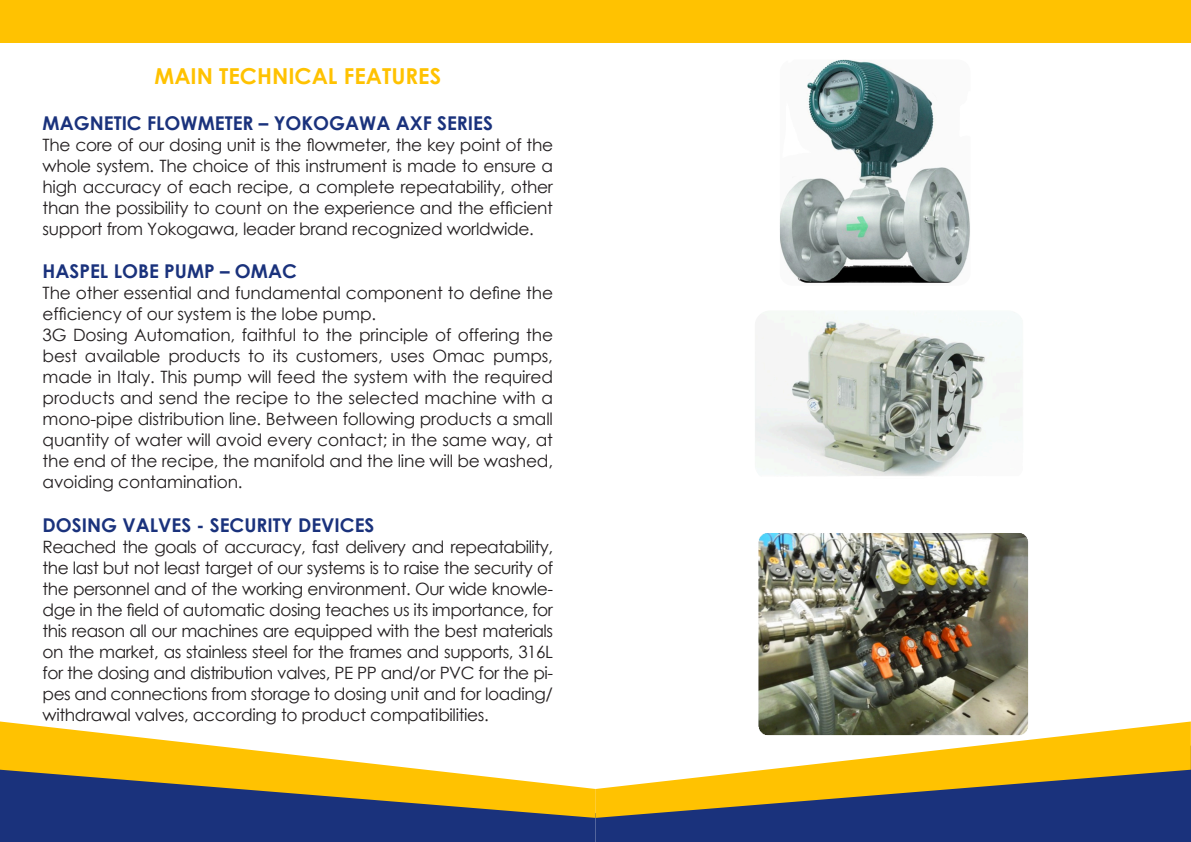
<style>
.page{position:relative;width:1191px;height:842px;background:#fff}
.page>*{position:absolute;margin:0;border:0;box-sizing:border-box;transform-origin:0 0}
.titoli{font:700 22px "Century Gothic";color:#ffc201}
.titoli-2{font:700 19px "Century Gothic";color:#1a327c}
.testo{font:17px/21px "Century Gothic";letter-spacing:-.01em;color:#231f20;text-align:justify}
</style>
<div class="page">
<div style="left:0;top:818px;width:595px;height:24px;background:#1a327c"></div>
<svg style="left:0;top:721px;width:595px;height:97px"></svg>
<div style="left:0;top:0;width:1191px;height:43px;background:#ffc201"></div>
<div style="left:595px;top:746px;width:596px;height:96px;background:#1a327c"></div>
<svg style="left:595px;top:721px;width:595px;height:97px"></svg>
<img style="left:780px;top:60px;width:190px;height:223px">
<img style="left:758px;top:533px;width:270px;height:202px">
<img style="left:755px;top:317px;width:266px;height:159px">
<p class="titoli" style="left:155px;top:59px;width:288px">MAIN TECHNICAL FEATURES</p>
<p class="titoli-2" style="left:43px;top:108px;width:452px">MAGNETIC FLOWMETER – YOKOGAWA AXF SERIES</p>
<p class="testo" style="left:43px;top:134px;width:512px">The core of our dosing unit is the flowmeter, the key point of the whole system. The choice of this instrument is made to ensure a high accuracy of each recipe, a complete repeatability, other than the possibility to count on the experience and the efficient support from Yokogawa, leader brand recognized worldwide.</p>
<p class="titoli-2" style="left:43px;top:257px;width:256px">HASPEL LOBE PUMP – OMAC</p>
<p class="testo" style="left:43px;top:283px;width:512px">The other essential and fundamental component to define the efficiency of our system is the lobe pump.</p>
<p class="testo" style="left:43px;top:325px;width:512px">3G Dosing Automation, faithful to the principle of offering the best available products to its customers, uses Omac pumps, made in Italy. This pump will feed the system with the required products and send the recipe to the selected machine with a mono-pipe distribution line. Between following products a small quantity of water will avoid every contact; in the same way, at the end of the recipe, the manifold and the line will be washed, avoiding contamination.</p>
<p class="titoli-2" style="left:43px;top:511px;width:333px">DOSING VALVES - SECURITY DEVICES</p>
<p class="testo" style="left:43px;top:536px;width:512px">Reached the goals of accuracy, fast delivery and repeatability, the last but not least target of our systems is to raise the security of the personnel and of the working environment. Our wide knowle&shy;dge in the field of automatic dosing teaches us its importance, for this reason all our machines are equipped with the best materials on the market, as stainless steel for the frames and supports, 316L for the dosing and distribution valves, PE PP and/or PVC for the pi&shy;pes and connections from storage to dosing unit and for loading/ withdrawal valves, according to product compatibilities.</p>
</div>
